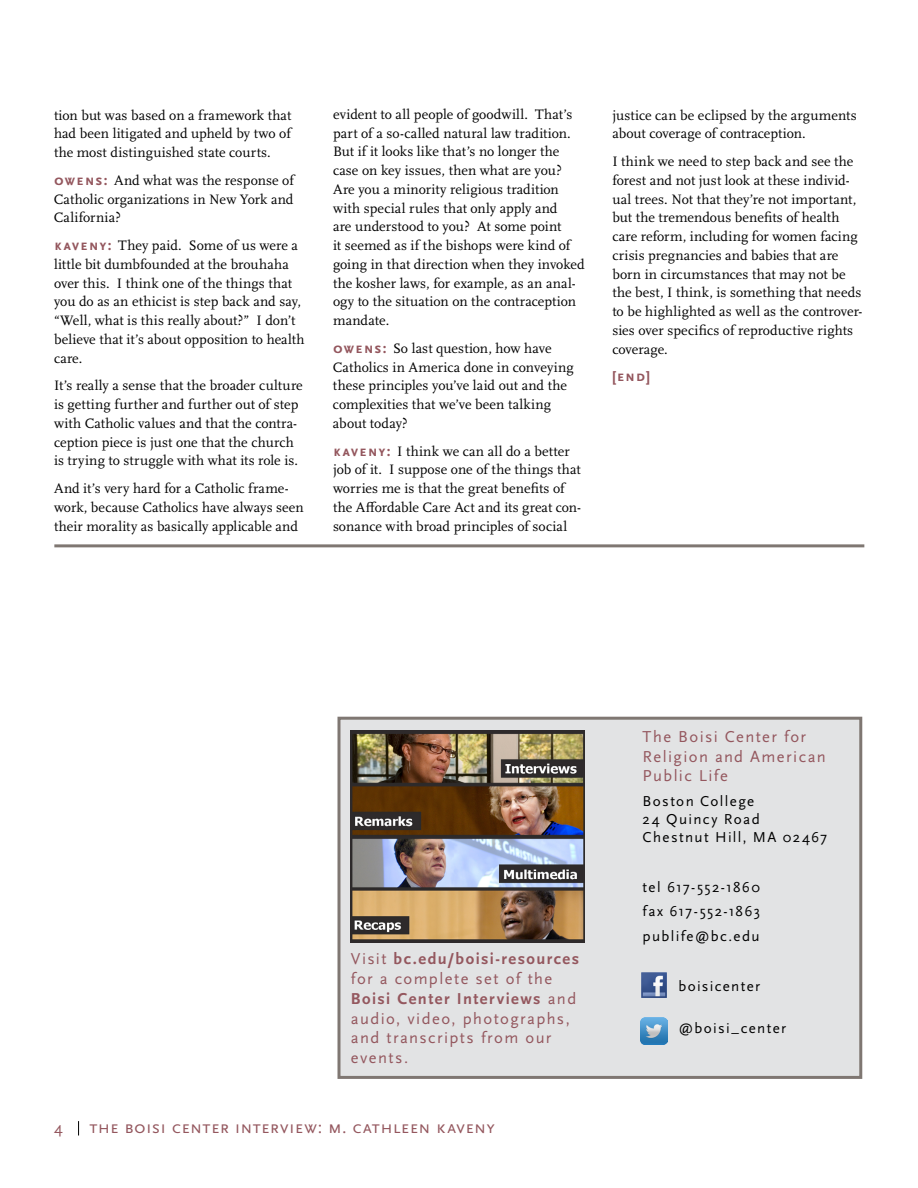
<style>
.page{position:relative;width:918px;height:1188px;background:#fff}
.page>*{position:absolute;margin:0;border:0;box-sizing:border-box;transform-origin:0 0}
.t1{font:18px "Scala Sans OT";letter-spacing:.015em;color:#94575e}
.t2{font:16.5px/19.8px "Scala Sans OT";letter-spacing:.09em;color:#94575e}
.t3{font:15px/18px "Scala Sans OT";letter-spacing:.09em;color:#000}
.t4{font:700 15px "Scala Sans OT";color:#94575e}
.t5{font:14.25px/18.8px "Scala OT";letter-spacing:.005em;color:#000}
.s1{font-family:"Scala Sans OT";font-weight:700;font-size:15px;color:#94575e}
.s2{font-weight:700}
</style>
<div class="page">
<svg style="left:78px;top:1121px;width:1px;height:15px"></svg>
<hr style="left:54px;top:544px;width:810px;height:3px;background:#7f7772">
<div style="left:338px;top:717px;width:524px;height:362px;background:#e2e3e4;border:3px solid #7f7772"></div>
<img style="left:641px;top:972px;width:26px;height:26px">
<img style="left:641px;top:1017px;width:27px;height:27px">
<img style="left:351px;top:730px;width:233px;height:212px">
<p class="t5" style="left:54px;top:106px;width:239px;text-align:justify">tion but was based on a framework that had been litigated and upheld by two of the most distinguished state courts.</p>
<p class="t5" style="left:54px;top:171px;width:241px;text-align:justify"><span class="s1">owens:</span> And what was the response of Catholic organizations in New York and California?</p>
<p class="t5" style="left:54px;top:236px;width:252px"><span class="s1">kaveny:</span> They paid. Some of us were a little bit dumbfounded at the brouhaha over this. I think one of the things that you do as an ethicist is step back and say, “Well, what is this really about?” I don’t believe that it’s about opposition to health care.</p>
<p class="t5" style="left:54px;top:377px;width:250px">It’s really a sense that the broader culture is getting further and further out of step with Catholic values and that the contra&shy;ception piece is just one that the church is trying to struggle with what its role is.</p>
<p class="t5" style="left:54px;top:479px;width:251px">And it’s very hard for a Catholic frame&shy;work, because Catholics have always seen their morality as basically applicable and</p>
<p class="t5" style="left:333px;top:105px;width:253px">evident to all people of goodwill. That’s part of a so-called natural law tradition.<br>But if it looks like that’s no longer the case on key issues, then what are you?<br>Are you a minority religious tradition with special rules that only apply and<br>are understood to you? At some point<br>it seemed as if the bishops were kind of going in that direction when they invoked the kosher laws, for example, as an anal&shy;ogy to the situation on the contraception mandate.</p>
<p class="t5" style="left:333px;top:339px;width:242px"><span class="s1">owens:</span> So last question, how have<br>Catholics in America done in conveying these principles you’ve laid out and the complexities that we’ve been talking about today?</p>
<p class="t5" style="left:333px;top:442px;width:250px"><span class="s1">kaveny:</span> I think we can all do a better job of it. I suppose one of the things that worries me is that the great benefits of the Affordable Care Act and its great con&shy;sonance with broad principles of social</p>
<p class="t5" style="left:612px;top:106px;width:246px">justice can be eclipsed by the arguments about coverage of contraception.</p>
<p class="t5" style="left:612px;top:152px;width:252px">I think we need to step back and see the forest and not just look at these individ&shy;ual trees. Not that they’re not important, but the tremendous benefits of health care reform, including for women facing crisis pregnancies and babies that are born in circumstances that may not be the best, I think, is something that needs to be highlighted as well as the controver&shy;sies over specifics of reproductive rights coverage.</p>
<p class="t4" style="left:612px;top:368px;width:39px">[end]</p>
<p class="t2" style="left:351px;top:949px;width:230px">Visit <span class="s2">bc.edu/boisi-resources </span>for a complete set of the<br><span class="s2">Boisi Center Interviews</span> and audio, video, photographs, and transcripts from our events.</p>
<p class="t2" style="left:54px;top:1118px;width:10px">4</p>
<p class="t1" style="left:89px;top:1118px;width:407px">the boisi center interview: m. cathleen kaveny</p>
<p class="t2" style="left:643px;top:727px;width:185px">The Boisi Center for<br>Religion and American<br>Public Life</p>
<p class="t3" style="left:643px;top:792px;width:186px">Boston College<br>24 Quincy Road<br>Chestnut Hill, MA 02467</p>
<p class="t3" style="left:643px;top:875px;width:119px;line-height:24.8px;text-align:justify">tel 617-552-1860 fax 617-552-1863 publife@bc.edu</p>
<p class="t3" style="left:678px;top:977px;width:83px">boisicenter</p>
<p class="t3" style="left:678px;top:1020px;width:109px">@boisi_center</p>
</div>
